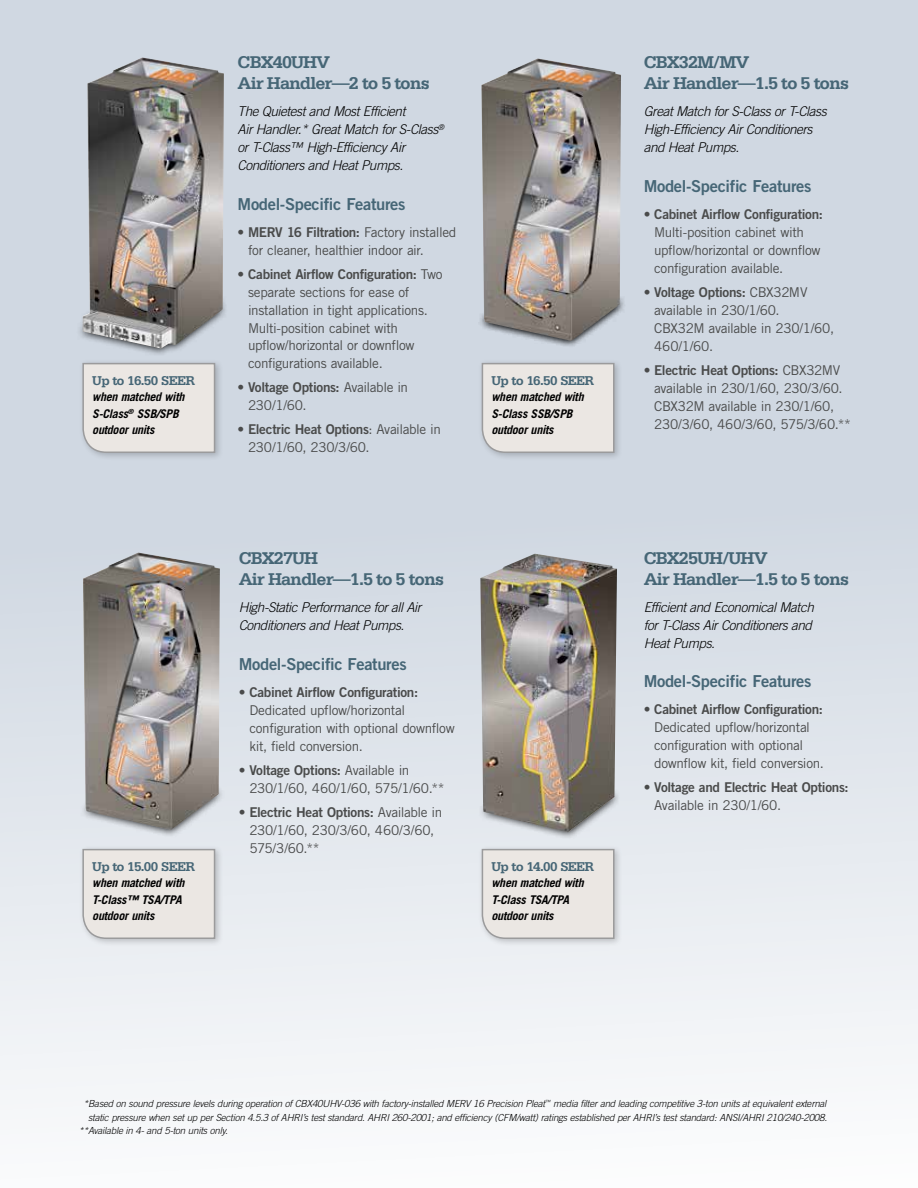
<style>
.page{position:relative;width:918px;height:1188px;background:#fff}
.page>*{position:absolute;margin:0;border:0;box-sizing:border-box;transform-origin:0 0}
.t1{font:700 18px/21px "Serifa Std";letter-spacing:-.05em;color:#466676}
.t2{font:16.5px "Trade Gothic LT Std Bd 2";letter-spacing:-.02em;color:#466676}
.t3{font:13.5px/18px "Trade Gothic LT Std";letter-spacing:-.03em;color:#4a4b4b}
.t4{font:13.5px "Trade Gothic LT Std Bd 2";letter-spacing:-.025em;color:#4a4b4b}
.t5{font:italic 300 13.5px/18px "Trade Gothic LT Std";letter-spacing:-.03em;color:#000}
.t6{font:700 13.5px "Serifa Std";letter-spacing:-.05em;color:#466676}
.t7{font:italic 700 12px/16.5px "Trade Gothic LT Std";letter-spacing:-.02em;color:#000}
.t8{font:italic 300 9.75px "Trade Gothic LT Std";letter-spacing:-.02em;color:#000}
.s1{font-family:"Trade Gothic LT Std"}
</style>
<div class="page">
<div style="left:0;top:0;width:918px;height:1188px;background:linear-gradient(to bottom,#c5cfdb,#f3f5f7)"></div>
<div style="left:79px;top:359px;width:144px;height:102px;background:#000;opacity:.2"></div>
<svg style="left:82px;top:362px;width:134px;height:92px;background:#e5e1de"></svg>
<div style="left:79px;top:845px;width:144px;height:102px;background:#000;opacity:.2"></div>
<svg style="left:82px;top:848px;width:134px;height:92px;background:#e5e2de"></svg>
<div style="left:478px;top:359px;width:145px;height:102px;background:#000;opacity:.2"></div>
<svg style="left:481px;top:362px;width:134px;height:92px;background:#e5e1de"></svg>
<div style="left:478px;top:845px;width:145px;height:102px;background:#000;opacity:.2"></div>
<svg style="left:481px;top:848px;width:134px;height:92px;background:#e5e2df"></svg>
<svg style="left:478px;top:282px;width:149px;height:65px"></svg>
<svg style="left:477px;top:774px;width:145px;height:66px"></svg>
<svg style="left:80px;top:772px;width:146px;height:65px;background:#dfe4ea"></svg>
<svg style="left:76px;top:287px;width:153px;height:69px;background:#cbd3dd"></svg>
<img style="left:82px;top:57px;width:142px;height:291px">
<img style="left:481px;top:58px;width:140px;height:283px">
<img style="left:83px;top:552px;width:137px;height:278px">
<img style="left:480px;top:554px;width:137px;height:279px">
<p class="t6" style="left:92px;top:372px;width:104px">Up to 16.50 SEER</p>
<p class="t7" style="left:92px;top:389px;width:94px">when matched with<br>S-Class<sup>®</sup> SSB/SPB outdoor units</p>
<p class="t6" style="left:92px;top:858px;width:104px">Up to 15.00 SEER</p>
<p class="t7" style="left:92px;top:875px;width:94px">when matched with<br>T-Class™ TSA/TPA outdoor units</p>
<h1 class="t1" style="left:238px;top:52px;width:194px">CBX40UHV<br>Air Handler—2 to 5 tons</h1>
<p class="t5" style="left:238px;top:103px;width:208px">The Quietest and Most Efficient<br>Air Handler.* Great Match for S-Class<sup>® </sup>or T-Class™ High-Efficiency Air Conditioners and Heat Pumps.</p>
<p class="t2" style="left:238px;top:193px;width:169px">Model-Specific Features</p>
<p class="t4" style="left:238px;top:223px;width:220px">• MERV 16 Filtration: <span class="s1">Factory installed</span></p>
<p class="t3" style="left:248px;top:241px;width:177px">for cleaner, healthier indoor air.</p>
<p class="t4" style="left:238px;top:265px;width:207px">• Cabinet Airflow Configuration: <span class="s1">Two</span></p>
<p class="t3" style="left:248px;top:283px;width:181px">separate sections for ease of installation in tight applications.<br>Multi-position cabinet with upflow/horizontal or downflow configurations available.</p>
<p class="t4" style="left:238px;top:379px;width:172px">• Voltage Options: <span class="s1">Available in</span></p>
<p class="t3" style="left:248px;top:397px;width:60px">230/1/60.</p>
<p class="t4" style="left:238px;top:421px;width:205px">• Electric Heat Options<span class="s1">: Available in</span></p>
<p class="t3" style="left:248px;top:439px;width:123px">230/1/60, 230/3/60.</p>
<p class="t6" style="left:492px;top:372px;width:104px">Up to 16.50 SEER</p>
<p class="t7" style="left:492px;top:389px;width:94px">when matched with<br>S-Class SSB/SPB outdoor units</p>
<h1 class="t1" style="left:239px;top:547px;width:207px">CBX27UH<br>Air Handler—1.5 to 5 tons</h1>
<p class="t5" style="left:239px;top:598px;width:184px">High-Static Performance for all Air<br>Conditioners and Heat Pumps.</p>
<p class="t2" style="left:239px;top:654px;width:169px">Model-Specific Features</p>
<p class="t4" style="left:239px;top:683px;width:181px">• Cabinet Airflow Configuration:</p>
<p class="t3" style="left:249px;top:701px;width:207px">Dedicated upflow/horizontal configuration with optional downflow kit, field conversion.</p>
<p class="t4" style="left:239px;top:761px;width:172px">• Voltage Options: <span class="s1">Available in</span></p>
<p class="t3" style="left:249px;top:779px;width:197px">230/1/60, 460/1/60, 575/1/60.**</p>
<p class="t4" style="left:239px;top:803px;width:205px">• Electric Heat Options: <span class="s1">Available in</span></p>
<p class="t3" style="left:249px;top:821px;width:186px">230/1/60, 230/3/60, 460/3/60,<br>575/3/60.**</p>
<p class="t6" style="left:492px;top:858px;width:104px">Up to 14.00 SEER</p>
<p class="t7" style="left:492px;top:875px;width:94px">when matched with<br>T-Class TSA/TPA outdoor units</p>
<h1 class="t1" style="left:644px;top:52px;width:207px">CBX32M/MV<br>Air Handler—1.5 to 5 tons</h1>
<p class="t5" style="left:644px;top:103px;width:185px">Great Match for S-Class or T-Class<br>High-Efficiency Air Conditioners and Heat Pumps.</p>
<p class="t2" style="left:644px;top:176px;width:169px">Model-Specific Features</p>
<p class="t4" style="left:644px;top:206px;width:181px">• Cabinet Airflow Configuration:</p>
<p class="t3" style="left:654px;top:223px;width:168px">Multi-position cabinet with upflow/horizontal or downflow configuration available.</p>
<p class="t4" style="left:644px;top:283px;width:165px">• Voltage Options: <span class="s1">CBX32MV</span></p>
<p class="t3" style="left:654px;top:301px;width:181px">available in 230/1/60.<br>CBX32M available in 230/1/60,<br>460/1/60.</p>
<p class="t4" style="left:644px;top:361px;width:198px">• Electric Heat Options: <span class="s1">CBX32MV</span></p>
<p class="t3" style="left:654px;top:379px;width:198px">available in 230/1/60, 230/3/60.<br>CBX32M available in 230/1/60,<br>230/3/60, 460/3/60, 575/3/60.**</p>
<h1 class="t1" style="left:644px;top:547px;width:207px">CBX25UH/UHV<br>Air Handler—1.5 to 5 tons</h1>
<p class="t5" style="left:644px;top:598px;width:172px">Efficient and Economical Match for T-Class Air Conditioners and<br>Heat Pumps.</p>
<p class="t2" style="left:644px;top:671px;width:169px">Model-Specific Features</p>
<p class="t4" style="left:644px;top:701px;width:181px">• Cabinet Airflow Configuration:</p>
<p class="t3" style="left:654px;top:718px;width:171px">Dedicated upflow/horizontal configuration with optional downflow kit, field conversion.</p>
<p class="t4" style="left:644px;top:779px;width:206px">• Voltage and Electric Heat Options:</p>
<p class="t3" style="left:654px;top:796px;width:129px">Available in 230/1/60.</p>
<p class="t8" style="left:83px;top:1098px;width:745px">*Based on sound pressure levels during operation of CBX40UHV-036 with factory-installed MERV 16 Precision Pleat<sup>™</sup> media filter and leading competitive 3-ton units at equivalent external</p>
<p class="t8" style="left:88px;top:1111px;width:741px">static pressure when set up per Section 4.5.3 of AHRI’s test standard. AHRI 260-2001; and efficiency (CFM/watt) ratings established per AHRI’s test standard: ANSI/AHRI 210/240-2008.</p>
<p class="t8" style="left:79px;top:1125px;width:150px">**Available in 4- and 5-ton units only.</p>
</div>
